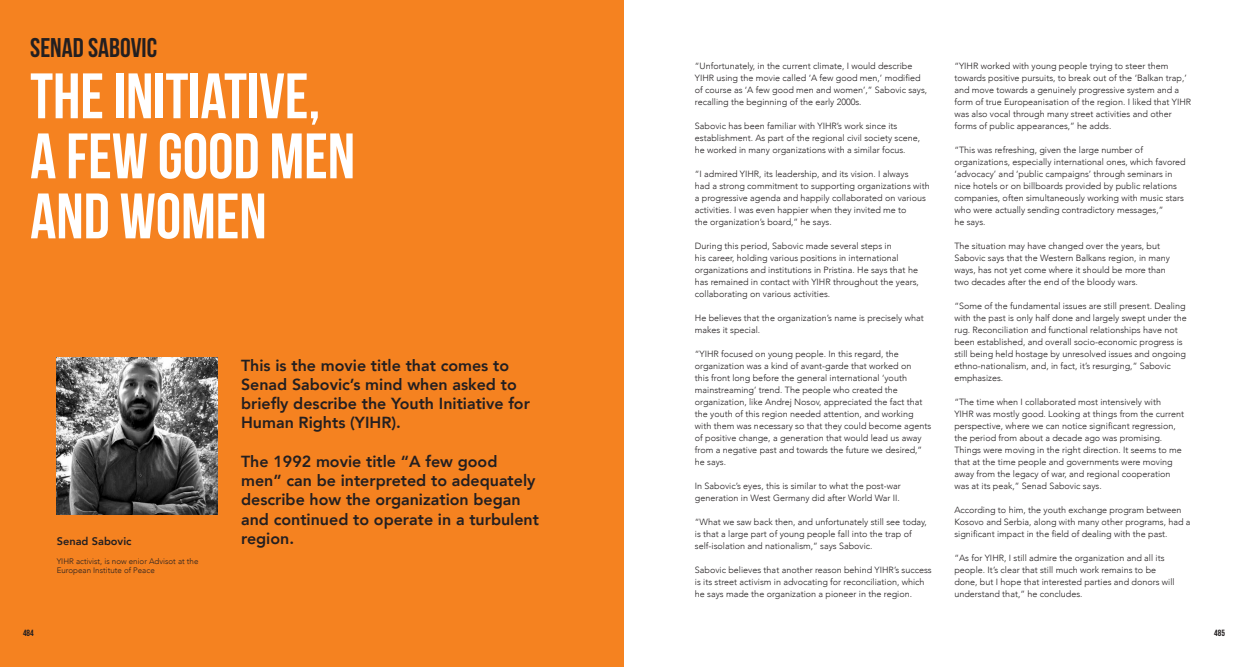
<style>
.page{position:relative;width:1248px;height:667px;background:#fff}
.page>*{position:absolute;margin:0;border:0;box-sizing:border-box;transform-origin:0 0}
.t1{font:700 64px/60px "Bebas Neue";color:#fff}
.t2{font:700 27px "Bebas Neue";color:#231f20}
.t3{font:800 16px/19.2px "Avenir";color:#231f20}
.t4{font:800 11px "Avenir";color:#231f20}
.t5{font:300 9px/12px "Avenir";color:#231f20}
.t6{font:700 9px "Bebas Neue";color:#231f20}
.t7{font:300 8px/9.6px "Avenir";color:#231f20}
</style>
<div class="page">
<div style="left:0;top:0;width:624px;height:666px;background:#f58220"></div>
<img style="left:57px;top:357px;width:160px;height:157px">
<h2 class="t2" style="left:30px;top:33px;width:128px">SENAD SABOVIC</h2>
<h1 class="t1" style="left:30px;top:65px;width:326px">THE INITIATIVE,<br>A FEW GOOD MEN<br>AND WOMEN</h1>
<h3 class="t3" style="left:241px;top:355px;width:290px">This is the movie title that comes to Senad Sabovic’s mind when asked to briefly describe the Youth Initiative for Human Rights (YIHR).</h3>
<h3 class="t3" style="left:241px;top:451px;width:299px">The 1992 movie title “A few good men” can be interpreted to adequately describe how the organization began and continued to operate in a turbulent</h3>
<p class="t4" style="left:57px;top:532px;width:76px">Senad Sabovic</p>
<h3 class="t3" style="left:241px;top:528px;width:55px">region.</h3>
<p class="t7" style="left:57px;top:556px;width:143px">YIHR activist, is now enior Advisot at the<br>European Institute of Peace</p>
<p class="t5" style="left:694px;top:60px;width:234px">“Unfortunately, in the current climate, I would describe YIHR using the movie called ‘A few good men,’ modified of course as ‘A few good men and women’,” Sabovic says, recalling the beginning of the early 2000s.</p>
<p class="t5" style="left:694px;top:120px;width:227px">Sabovic has been familiar with YIHR’s work since its establishment. As part of the regional civil society scene, he worked in many organizations with a similar focus.</p>
<p class="t5" style="left:694px;top:168px;width:236px">“I admired YIHR, its leadership, and its vision. I always<br>had a strong commitment to supporting organizations with a progressive agenda and happily collaborated on various activities. I was even happier when they invited me to<br>the organization’s board,” he says.</p>
<p class="t5" style="left:694px;top:240px;width:225px">During this period, Sabovic made several steps in<br>his career, holding various positions in international organizations and institutions in Pristina. He says that he has remained in contact with YIHR throughout the years, collaborating on various activities.</p>
<p class="t5" style="left:694px;top:311px;width:230px">He believes that the organization’s name is precisely what makes it special.</p>
<p class="t5" style="left:694px;top:347px;width:238px">“YIHR focused on young people. In this regard, the organization was a kind of avant-garde that worked on<br>this front long before the general international ‘youth mainstreaming’ trend. The people who created the organization, like Andrej Nosov, appreciated the fact that the youth of this region needed attention, and working with them was necessary so that they could become agents of positive change, a generation that would lead us away from a negative past and towards the future we desired,” he says.</p>
<p class="t5" style="left:694px;top:479px;width:207px">In Sabovic’s eyes, this is similar to what the post-war generation in West Germany did after World War II.</p>
<p class="t5" style="left:694px;top:515px;width:233px">“What we saw back then, and unfortunately still see today, is that a large part of young people fall into the trap of self-isolation and nationalism,” says Sabovic.</p>
<p class="t5" style="left:694px;top:563px;width:238px">Sabovic believes that another reason behind YIHR’s success is its street activism in advocating for reconciliation, which he says made the organization a pioneer in the region.</p>
<p class="t5" style="left:954px;top:60px;width:238px">“YIHR worked with young people trying to steer them towards positive pursuits, to break out of the ‘Balkan trap,’ and move towards a genuinely progressive system and a form of true Europeanisation of the region. I liked that YIHR was also vocal through many street activities and other forms of public appearances,” he adds.</p>
<p class="t5" style="left:954px;top:144px;width:233px">“This was refreshing, given the large number of organizations, especially international ones, which favored ‘advocacy’ and ‘public campaigns’ through seminars in nice hotels or on billboards provided by public relations companies, often simultaneously working with music stars who were actually sending contradictory messages,”<br>he says.</p>
<p class="t5" style="left:954px;top:240px;width:217px">The situation may have changed over the years, but Sabovic says that the Western Balkans region, in many ways, has not yet come where it should be more than two decades after the end of the bloody wars.</p>
<p class="t5" style="left:954px;top:300px;width:234px">“Some of the fundamental issues are still present. Dealing with the past is only half done and largely swept under the rug. Reconciliation and functional relationships have not been established, and overall socio-economic progress is still being held hostage by unresolved issues and ongoing ethno-nationalism, and, in fact, it’s resurging,” Sabovic emphasizes.</p>
<p class="t5" style="left:954px;top:396px;width:231px">“The time when I collaborated most intensively with<br>YIHR was mostly good. Looking at things from the current perspective, where we can notice significant regression, the period from about a decade ago was promising.<br>Things were moving in the right direction. It seems to me that at the time people and governments were moving away from the legacy of war, and regional cooperation was at its peak,” Senad Sabovic says.</p>
<p class="t5" style="left:954px;top:504px;width:238px">According to him, the youth exchange program between<br>Kosovo and Serbia, along with many other programs, had a significant impact in the field of dealing with the past.</p>
<p class="t5" style="left:954px;top:552px;width:222px">“As for YIHR, I still admire the organization and all its people. It’s clear that still much work remains to be done, but I hope that interested parties and donors will understand that,” he concludes.</p>
<p class="t6" style="left:23px;top:627px;width:12px">484</p>
<p class="t6" style="left:1214px;top:627px;width:12px">485</p>
</div>
